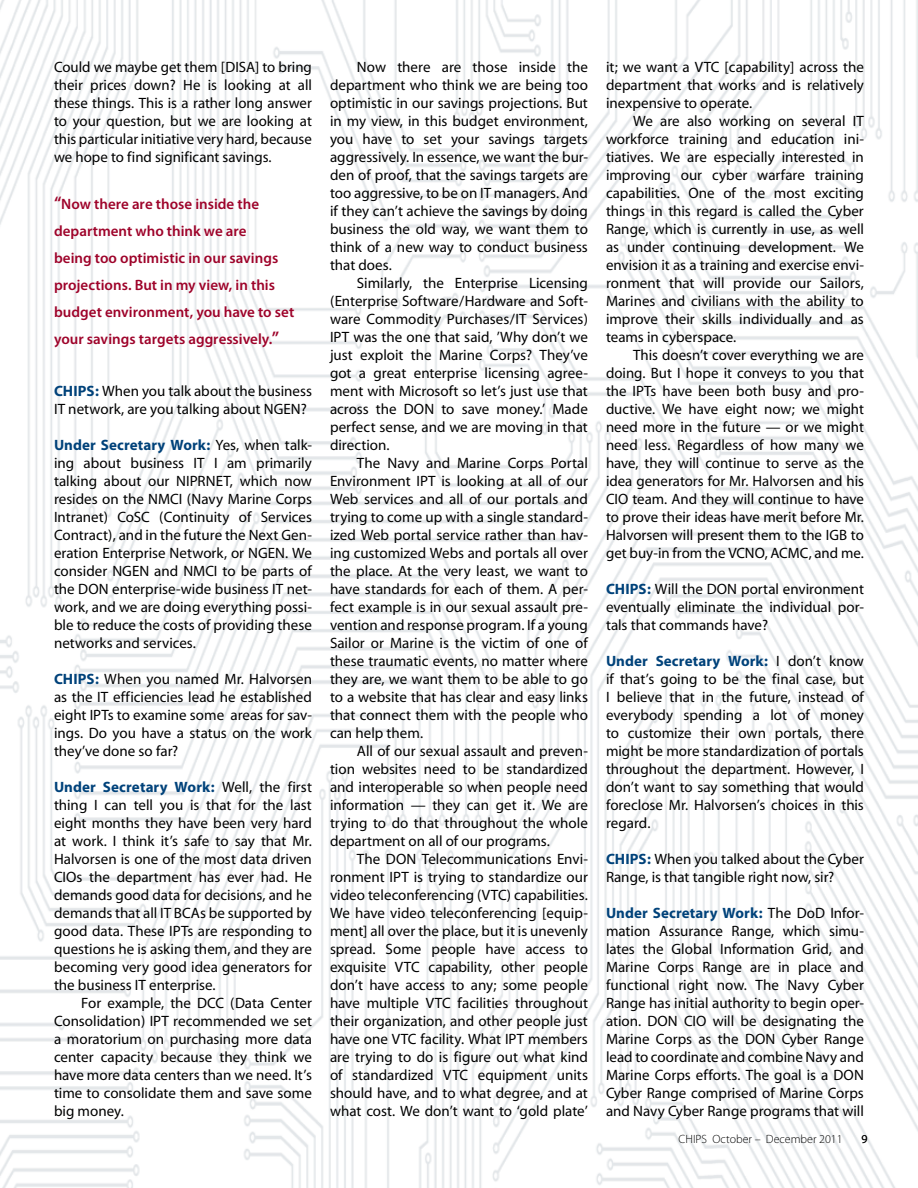
<style>
.page{position:relative;width:918px;height:1188px;background:#fff}
.page>*{position:absolute;margin:0;border:0;box-sizing:border-box;transform-origin:0 0}
.t1{font:15px/18px "Myriad";color:#000;text-align:justify}
.t2{font:600 15px/27px "Myriad Pro";color:#9e032a}
.t3{font:300 12px "Myriad Pro";color:#000}
.s1{font-size:18px}
.s2{font-weight:700;color:#00427a}
</style>
<div class="page">
<img style="left:0;top:0;width:918px;height:1188px">
<p class="t1" style="left:54px;top:59px;width:259px">Could we maybe get them [DISA] to bring their prices down? He is looking at all these things. This is a rather long answer to your question, but we are looking at this particular initiative very hard, because we hope to find significant savings.</p>
<p class="t2" style="left:54px;top:190px;width:242px"><span class="s1">“</span>Now there are those inside the department who think we are<br>being too optimistic in our savings projections. But in my view, in this budget environment, you have to set your savings targets aggressively.<span class="s1">”</span></p>
<p class="t1" style="left:54px;top:383px;width:259px"><span class="s2">CHIPS:</span> When you talk about the business<br>IT network, are you talking about NGEN?</p>
<p class="t1" style="left:54px;top:437px;width:259px"><span class="s2">Under Secretary Work:</span> Yes, when talk&shy;ing about business IT I am primarily talking about our NIPRNET, which now resides on the NMCI (Navy Marine Corps Intranet) CoSC (Continuity of Services Contract), and in the future the Next Gen&shy;eration Enterprise Network, or NGEN. We consider NGEN and NMCI to be parts of the DON enterprise-wide business IT net&shy;work, and we are doing everything possi&shy;ble to reduce the costs of providing these networks and services.</p>
<p class="t1" style="left:54px;top:671px;width:260px"><span class="s2">CHIPS:</span> When you named Mr. Halvorsen as the IT efficiencies lead he established eight IPTs to examine some areas for sav&shy;ings. Do you have a status on the work they’ve done so far?</p>
<p class="t1" style="left:54px;top:779px;width:259px"><span class="s2">Under Secretary Work:</span> Well, the first thing I can tell you is that for the last eight months they have been very hard at work. I think it’s safe to say that Mr.<br>Halvorsen is one of the most data driven CIOs the department has ever had. He demands good data for decisions, and he demands that all IT BCAs be supported by good data. These IPTs are responding to questions he is asking them, and they are becoming very good idea generators for the business IT enterprise.</p>
<p class="t1" style="left:54px;top:995px;width:259px;text-indent:27px">For example, the DCC (Data Center Consolidation) IPT recommended we set a moratorium on purchasing more data center capacity because they think we have more data centers than we need. It’s time to consolidate them and save some big money.</p>
<p class="t1" style="left:330px;top:59px;width:259px;text-indent:27px">Now there are those inside the department who think we are being too optimistic in our savings projections. But in my view, in this budget environment, you have to set your savings targets aggressively. In essence, we want the bur&shy;den of proof, that the savings targets are too aggressive, to be on IT managers. And if they can’t achieve the savings by doing business the old way, we want them to think of a new way to conduct business that does.</p>
<p class="t1" style="left:330px;top:275px;width:259px;text-indent:27px">Similarly, the Enterprise Licensing (Enterprise Software/Hardware and Soft&shy;ware Commodity Purchases/IT Services)<br>IPT was the one that said, ’Why don’t we just exploit the Marine Corps? They’ve got a great enterprise licensing agree&shy;ment with Microsoft so let’s just use that across the DON to save money.’ Made perfect sense, and we are moving in that direction.</p>
<p class="t1" style="left:330px;top:455px;width:260px;text-indent:27px">The Navy and Marine Corps Portal Environment IPT is looking at all of our Web services and all of our portals and trying to come up with a single standard&shy;ized Web portal service rather than hav&shy;ing customized Webs and portals all over the place. At the very least, we want to have standards for each of them. A per&shy;fect example is in our sexual assault pre&shy;vention and response program. If a young Sailor or Marine is the victim of one of these traumatic events, no matter where they are, we want them to be able to go to a website that has clear and easy links that connect them with the people who can help them.</p>
<p class="t1" style="left:330px;top:743px;width:259px;text-indent:27px">All of our sexual assault and preven&shy;tion websites need to be standardized and interoperable so when people need information — they can get it. We are trying to do that throughout the whole department on all of our programs.</p>
<p class="t1" style="left:330px;top:851px;width:260px;text-indent:27px">The DON Telecommunications Envi&shy;ronment IPT is trying to standardize our video teleconferencing (VTC) capabilities.<br>We have video teleconferencing [equip&shy;ment] all over the place, but it is unevenly spread. Some people have access to exquisite VTC capability, other people don’t have access to any; some people have multiple VTC facilities throughout their organization, and other people just have one VTC facility. What IPT members are trying to do is figure out what kind of standardized VTC equipment units should have, and to what degree, and at what cost. We don’t want to ‘gold plate’</p>
<p class="t1" style="left:606px;top:59px;width:259px">it; we want a VTC [capability] across the department that works and is relatively inexpensive to operate.</p>
<p class="t1" style="left:606px;top:113px;width:260px;text-indent:27px">We are also working on several IT workforce training and education ini&shy;tiatives. We are especially interested in improving our cyber warfare training capabilities. One of the most exciting things in this regard is called the Cyber Range, which is currently in use, as well as under continuing development. We envision it as a training and exercise envi&shy;ronment that will provide our Sailors, Marines and civilians with the ability to improve their skills individually and as teams in cyberspace.</p>
<p class="t1" style="left:606px;top:347px;width:260px;text-indent:27px">This doesn’t cover everything we are doing. But I hope it conveys to you that the IPTs have been both busy and pro&shy;ductive. We have eight now; we might need more in the future — or we might need less. Regardless of how many we have, they will continue to serve as the idea generators for Mr. Halvorsen and his CIO team. And they will continue to have to prove their ideas have merit before Mr.<br>Halvorsen will present them to the IGB to get buy-in from the VCNO, ACMC, and me.</p>
<p class="t1" style="left:606px;top:581px;width:259px"><span class="s2">CHIPS:</span> Will the DON portal environment eventually eliminate the individual por&shy;tals that commands have?</p>
<p class="t1" style="left:606px;top:653px;width:259px"><span class="s2">Under Secretary Work:</span> I don’t know if that’s going to be the final case, but I believe that in the future, instead of everybody spending a lot of money to customize their own portals, there might be more standardization of portals throughout the department. However, I don’t want to say something that would foreclose Mr. Halvorsen’s choices in this regard.</p>
<p class="t1" style="left:606px;top:851px;width:259px"><span class="s2">CHIPS:</span> When you talked about the Cyber<br>Range, is that tangible right now, sir?</p>
<p class="t1" style="left:606px;top:905px;width:259px"><span class="s2">Under Secretary Work:</span> The DoD Infor&shy;mation Assurance Range, which simu&shy;lates the Global Information Grid, and Marine Corps Range are in place and functional right now. The Navy Cyber Range has initial authority to begin oper&shy;ation. DON CIO will be designating the Marine Corps as the DON Cyber Range lead to coordinate and combine Navy and Marine Corps efforts. The goal is a DON Cyber Range comprised of Marine Corps and Navy Cyber Range programs that will</p>
<p class="t3" style="left:862px;top:1132px;width:7px">9</p>
<p class="t3" style="left:679px;top:1132px;width:165px">CHIPS October – December 2011</p>
</div>
